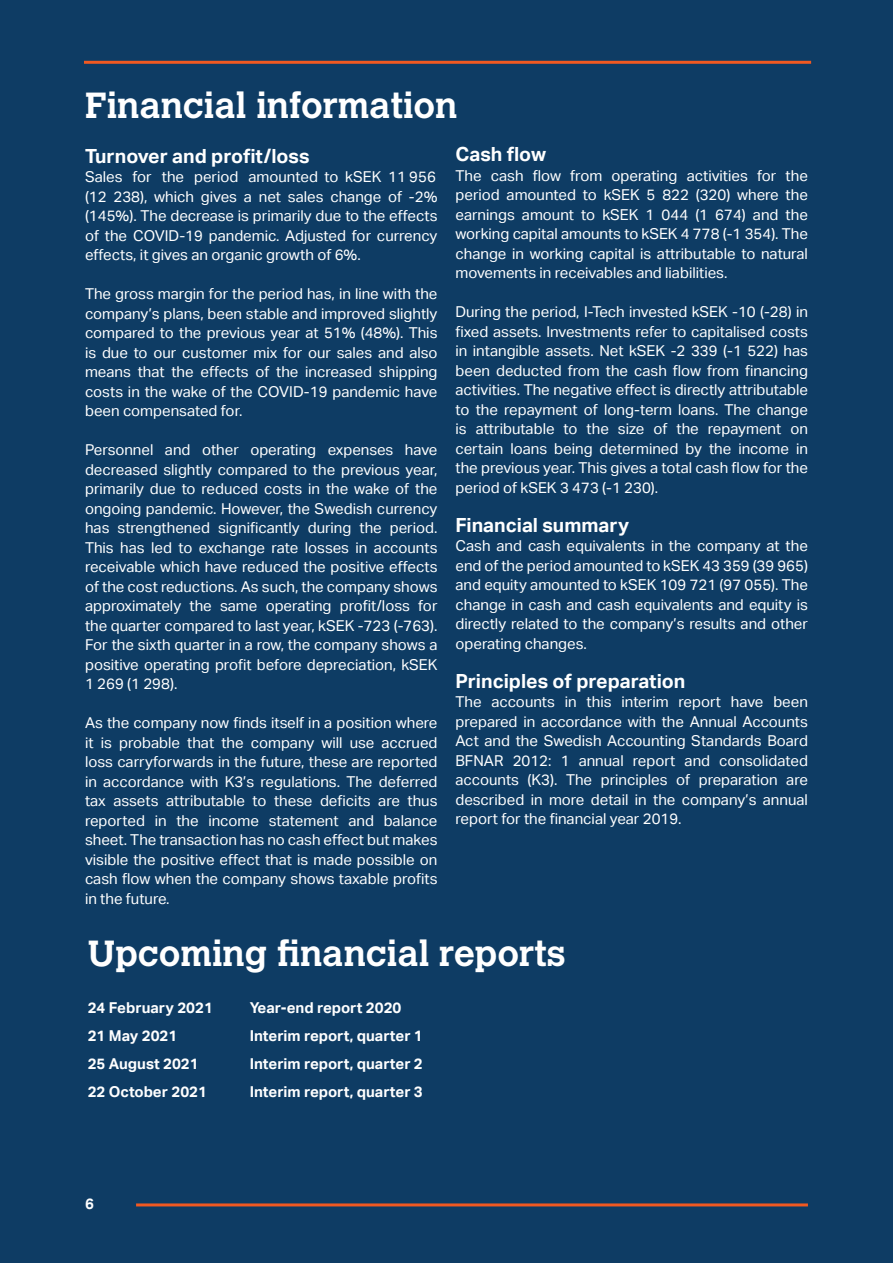
<style>
.page{position:relative;width:893px;height:1263px;background:#0e3c64}
.page>*{position:absolute;margin:0;border:0;box-sizing:border-box;transform-origin:0 0}
.Rubrik_1{font:700 36px "Calvert MT Std";color:#fff}
.Rubrik_2{font:700 19.5px "Aktiv Grotesk";color:#fff}
.t1{font:15px/19.5px "Aktiv Grotesk";color:#fff;text-align:justify}
.t2{font:700 15px "Aktiv Grotesk";color:#fff}
</style>
<div class="page">
<hr style="left:84px;top:61px;width:727px;height:3px;background:#f15921">
<hr style="left:136px;top:1203px;width:672px;height:3px;background:#f15921">
<p class="Rubrik_1" style="left:85px;top:83px;width:374px">Financial information</p>
<p class="Rubrik_2" style="left:85px;top:145px;width:226px">Turnover and profit/loss</p>
<p class="t1" style="left:85px;top:167px;width:352px">Sales for the period amounted to kSEK 11 956</p>
<p class="t1" style="left:85px;top:187px;width:354px">(12 238), which gives a net sales change of -2% (145%). The decrease is primarily due to the effects of the COVID-19 pandemic. Adjusted for currency effects, it gives an organic growth of 6%.</p>
<p class="t1" style="left:85px;top:284px;width:354px">The gross margin for the period has, in line with the company’s plans, been stable and improved slightly compared to the previous year at 51% (48%). This is due to our customer mix for our sales and also means that the effects of the increased shipping costs in the wake of the COVID-19 pandemic have been compensated for.</p>
<p class="t1" style="left:85px;top:440px;width:354px">Personnel and other operating expenses have decreased slightly compared to the previous year, primarily due to reduced costs in the wake of the ongoing pandemic. However, the Swedish currency has strengthened significantly during the period.<br>This has led to exchange rate losses in accounts receivable which have reduced the positive effects of the cost reductions. As such, the company shows approximately the same operating profit/loss for the quarter compared to last year, kSEK -723 (-763).<br>For the sixth quarter in a row, the company shows a positive operating profit before depreciation, kSEK 1 269 (1 298).</p>
<p class="t1" style="left:85px;top:713px;width:354px">As the company now finds itself in a position where it is probable that the company will use accrued loss carryforwards in the future, these are reported in accordance with K3’s regulations. The deferred tax assets attributable to these deficits are thus reported in the income statement and balance sheet. The transaction has no cash effect but makes visible the positive effect that is made possible on cash flow when the company shows taxable profits in the future.</p>
<p class="Rubrik_2" style="left:455px;top:143px;width:92px">Cash flow</p>
<p class="t1" style="left:455px;top:166px;width:354px">The cash flow from operating activities for the period amounted to kSEK 5 822 (320) where the earnings amount to kSEK 1 044 (1 674) and the working capital amounts to kSEK 4 778 (-1 354). The change in working capital is attributable to natural movements in receivables and liabilities.</p>
<p class="t1" style="left:455px;top:302px;width:354px">During the period, I-Tech invested kSEK -10 (-28) in fixed assets. Investments refer to capitalised costs in intangible assets. Net kSEK -2 339 (-1 522) has been deducted from the cash flow from financing activities. The negative effect is directly attributable to the repayment of long-term loans. The change is attributable to the size of the repayment on certain loans being determined by the income in the previous year. This gives a total cash flow for the period of kSEK 3 473 (-1 230).</p>
<p class="Rubrik_2" style="left:455px;top:514px;width:175px">Financial summary</p>
<p class="t1" style="left:455px;top:536px;width:354px">Cash and cash equivalents in the company at the end of the period amounted to kSEK 43 359 (39 965) and equity amounted to kSEK 109 721 (97 055). The change in cash and cash equivalents and equity is directly related to the company’s results and other operating changes.</p>
<p class="Rubrik_2" style="left:455px;top:670px;width:231px">Principles of preparation</p>
<p class="t1" style="left:455px;top:692px;width:354px">The accounts in this interim report have been prepared in accordance with the Annual Accounts Act and the Swedish Accounting Standards Board BFNAR 2012: 1 annual report and consolidated accounts (K3). The principles of preparation are described in more detail in the company’s annual report for the financial year 2019.</p>
<p class="Rubrik_1" style="left:88px;top:930px;width:479px">Upcoming financial reports</p>
<p class="t2" style="left:88px;top:999px;width:127px">24 February 2021</p>
<p class="t2" style="left:250px;top:999px;width:153px">Year-end report 2020</p>
<p class="t2" style="left:88px;top:1027px;width:91px">21 May 2021</p>
<p class="t2" style="left:250px;top:1027px;width:175px">Interim report, quarter 1</p>
<p class="t2" style="left:88px;top:1055px;width:112px">25 August 2021</p>
<p class="t2" style="left:250px;top:1055px;width:175px">Interim report, quarter 2</p>
<p class="t2" style="left:88px;top:1083px;width:121px">22 October 2021</p>
<p class="t2" style="left:250px;top:1083px;width:175px">Interim report, quarter 3</p>
<p class="t2" style="left:85px;top:1195px;width:10px">6</p>
</div>
